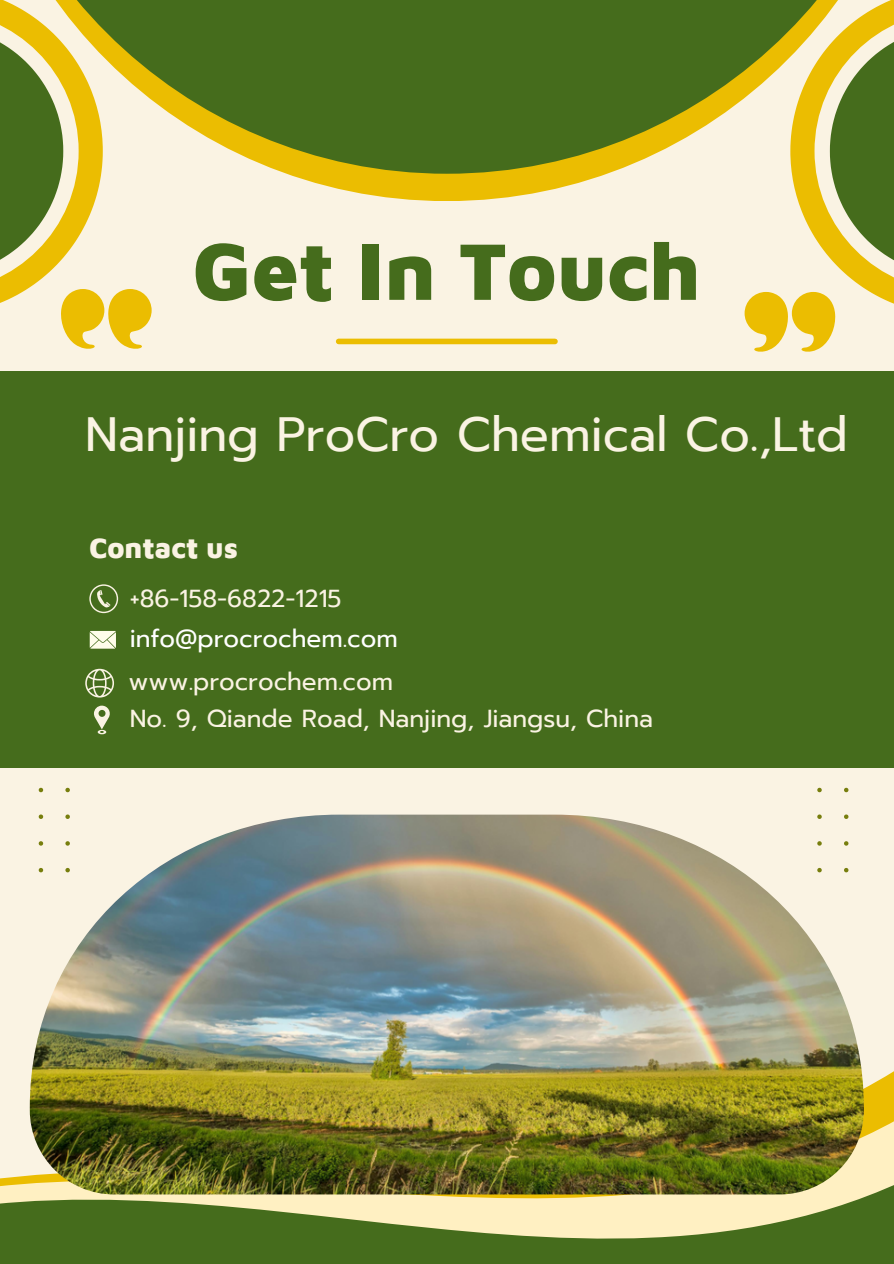
<style>
.page{position:relative;width:894px;height:1264px;background:#fff}
.page>*{position:absolute;margin:0;border:0;box-sizing:border-box;transform-origin:0 0}
.t1{font:900 82.65px "Maven Pro";color:#456c1c}
.t2{font:48px "Prompt";color:#faf3e3}
.t3{font:900 28.65px "Maven Pro";color:#faf3e3}
.t4{font:24.6px "Prompt";color:#faf3e3}
.t5{font:24.6px "Prompt";color:#fff}
</style>
<div class="page">
<div style="left:0;top:0;width:893px;height:1263px;background:#faf3e3"></div>
<svg style="left:287px;top:174px;width:319px;height:27px;fill:#ebbd01"></svg>
<svg style="left:151px;top:0;width:593px;height:174px;fill:#456c1c"></svg>
<div style="left:338px;top:338px;width:217px;height:6px;background:#ebbd01"></div>
<svg style="left:0;top:1072px;width:893px;height:191px;fill:#456c1c"></svg>
<img style="left:30px;top:814px;width:833px;height:380px">
<div style="left:0;top:372px;width:893px;height:396px;background:#456c1c"></div>
<svg style="left:85px;top:668px;width:29px;height:29px"></svg>
<svg style="left:94px;top:705px;width:16px;height:29px"></svg>
<svg style="left:89px;top:584px;width:29px;height:29px"></svg>
<svg style="left:817px;top:787px;width:4px;height:5px"></svg>
<svg style="left:844px;top:787px;width:4px;height:5px"></svg>
<svg style="left:817px;top:814px;width:4px;height:5px"></svg>
<svg style="left:843px;top:814px;width:5px;height:5px"></svg>
<svg style="left:817px;top:841px;width:4px;height:4px"></svg>
<svg style="left:843px;top:841px;width:5px;height:4px"></svg>
<svg style="left:817px;top:867px;width:4px;height:5px"></svg>
<svg style="left:843px;top:867px;width:5px;height:5px"></svg>
<svg style="left:39px;top:787px;width:4px;height:5px"></svg>
<svg style="left:65px;top:787px;width:5px;height:5px"></svg>
<svg style="left:39px;top:814px;width:4px;height:5px"></svg>
<svg style="left:65px;top:814px;width:5px;height:5px"></svg>
<svg style="left:39px;top:841px;width:4px;height:4px"></svg>
<svg style="left:65px;top:841px;width:5px;height:4px"></svg>
<svg style="left:39px;top:867px;width:4px;height:5px"></svg>
<svg style="left:65px;top:867px;width:5px;height:5px"></svg>
<svg style="left:744px;top:0;width:149px;height:351px"></svg>
<svg style="left:0;top:0;width:151px;height:348px"></svg>
<svg style="left:89px;top:630px;width:27px;height:19px"></svg>
<p class="t1" style="left:193px;top:220px;width:509px">Get In Touch</p>
<h1 class="t2" style="left:85px;top:398px;width:764px">Nanjing ProCro Chemical Co.,Ltd</h1>
<p class="t3" style="left:89px;top:530px;width:150px">Contact us</p>
<p class="t4" style="left:130px;top:580px;width:213px">+86-158-6822-1215</p>
<p class="t5" style="left:130px;top:619px;width:269px">info@procrochem.com</p>
<h2 class="t4" style="left:128px;top:663px;width:266px">www.procrochem.com</h2>
<h3 class="t4" style="left:130px;top:700px;width:524px">No. 9, Qiande Road, Nanjing, Jiangsu, China</h3>
</div>
